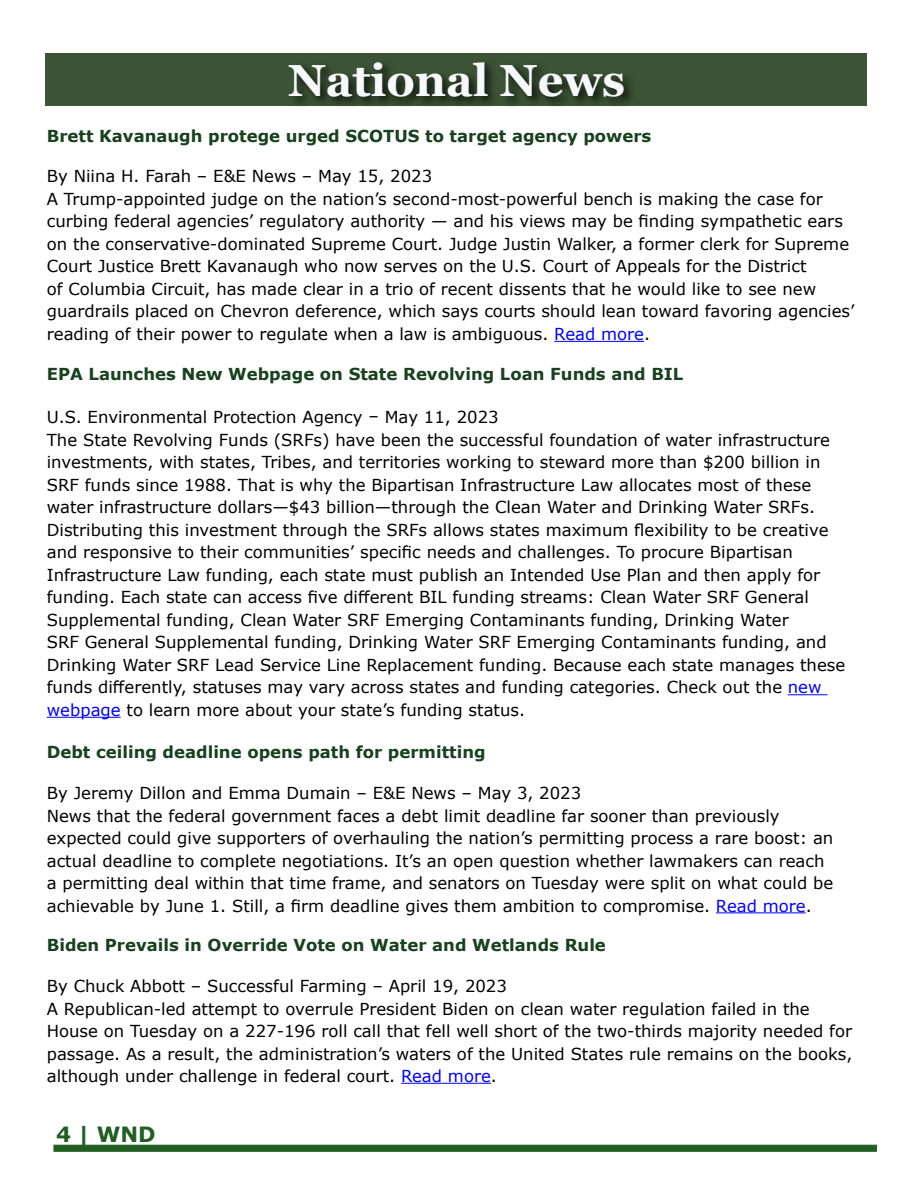
<style>
.page{position:relative;width:918px;height:1188px;background:#fff}
.page>*{position:absolute;margin:0;border:0;box-sizing:border-box;transform-origin:0 0}
.t1{font:700 45px "Georgia";color:#f6f8fb}
.t2{font:700 21px "Verdana";color:#215e21}
.t3{font:16.5px/22.5px "Verdana";color:#000}
.t4{font:700 16.5px "Verdana";color:#18421e}
.s1{color:#00f}
</style>
<div class="page">
<div style="left:53px;top:1145px;width:824px;height:7px;background:#215e21;border:1px solid #215e21"></div>
<hr style="left:554px;top:341px;width:90px;height:1px;background:#00f">
<hr style="left:788px;top:694px;width:39px;height:1px;background:#00f">
<hr style="left:47px;top:717px;width:74px;height:1px;background:#00f">
<hr style="left:716px;top:912px;width:90px;height:1px;background:#00f">
<hr style="left:401px;top:1083px;width:90px;height:1px;background:#00f">
<div style="left:45px;top:54px;width:821px;height:52px;background:#3c5435"></div>
<div style="left:286px;top:58px;width:350px;height:51px;background:#000;opacity:.75"></div>
<h1 class="t1" style="left:288px;top:51px;width:339px">National News</h1>
<p class="t4" style="left:47px;top:124px;width:606px">Brett Kavanaugh protege urged SCOTUS to target agency powers</p>
<p class="t3" style="left:47px;top:165px;width:809px">By Niina H. Farah – E&amp;E News – May 15, 2023<br>A Trump-appointed judge on the nation’s second-most-powerful bench is making the case for curbing federal agencies’ regulatory authority — and his views may be finding sympathetic ears on the conservative-dominated Supreme Court. Judge Justin Walker, a former clerk for Supreme Court Justice Brett Kavanaugh who now serves on the U.S. Court of Appeals for the District<br>of Columbia Circuit, has made clear in a trio of recent dissents that he would like to see new guardrails placed on Chevron deference, which says courts should lean toward favoring agencies’ reading of their power to regulate when a law is ambiguous. <span class="s1">Read more</span>.</p>
<p class="t4" style="left:47px;top:362px;width:638px">EPA Launches New Webpage on State Revolving Loan Funds and BIL</p>
<p class="t3" style="left:47px;top:406px;width:800px">U.S. Environmental Protection Agency – May 11, 2023<br>The State Revolving Funds (SRFs) have been the successful foundation of water infrastructure investments, with states, Tribes, and territories working to steward more than $200 billion in SRF funds since 1988. That is why the Bipartisan Infrastructure Law allocates most of these water infrastructure dollars—$43 billion—through the Clean Water and Drinking Water SRFs.<br>Distributing this investment through the SRFs allows states maximum flexibility to be creative and responsive to their communities’ specific needs and challenges. To procure Bipartisan Infrastructure Law funding, each state must publish an Intended Use Plan and then apply for funding. Each state can access five different BIL funding streams: Clean Water SRF General Supplemental funding, Clean Water SRF Emerging Contaminants funding, Drinking Water<br>SRF General Supplemental funding, Drinking Water SRF Emerging Contaminants funding, and Drinking Water SRF Lead Service Line Replacement funding. Because each state manages these funds differently, statuses may vary across states and funding categories. Check out the <span class="s1">new webpage</span> to learn more about your state’s funding status.</p>
<p class="t4" style="left:47px;top:741px;width:440px">Debt ceiling deadline opens path for permitting</p>
<p class="t3" style="left:47px;top:782px;width:788px">By Jeremy Dillon and Emma Dumain – E&amp;E News – May 3, 2023<br>News that the federal government faces a debt limit deadline far sooner than previously expected could give supporters of overhauling the nation’s permitting process a rare boost: an actual deadline to complete negotiations. It’s an open question whether lawmakers can reach a permitting deal within that time frame, and senators on Tuesday were split on what could be achievable by June 1. Still, a firm deadline gives them ambition to compromise. <span class="s1">Read more</span>.</p>
<p class="t4" style="left:47px;top:934px;width:561px">Biden Prevails in Override Vote on Water and Wetlands Rule</p>
<p class="t3" style="left:47px;top:975px;width:807px">By Chuck Abbott – Successful Farming – April 19, 2023<br>A Republican-led attempt to overrule President Biden on clean water regulation failed in the House on Tuesday on a 227-196 roll call that fell well short of the two-thirds majority needed for passage. As a result, the administration’s waters of the United States rule remains on the books, although under challenge in federal court. <span class="s1">Read more</span>.</p>
<p class="t2" style="left:56px;top:1120px;width:101px">4 | WND</p>
</div>
